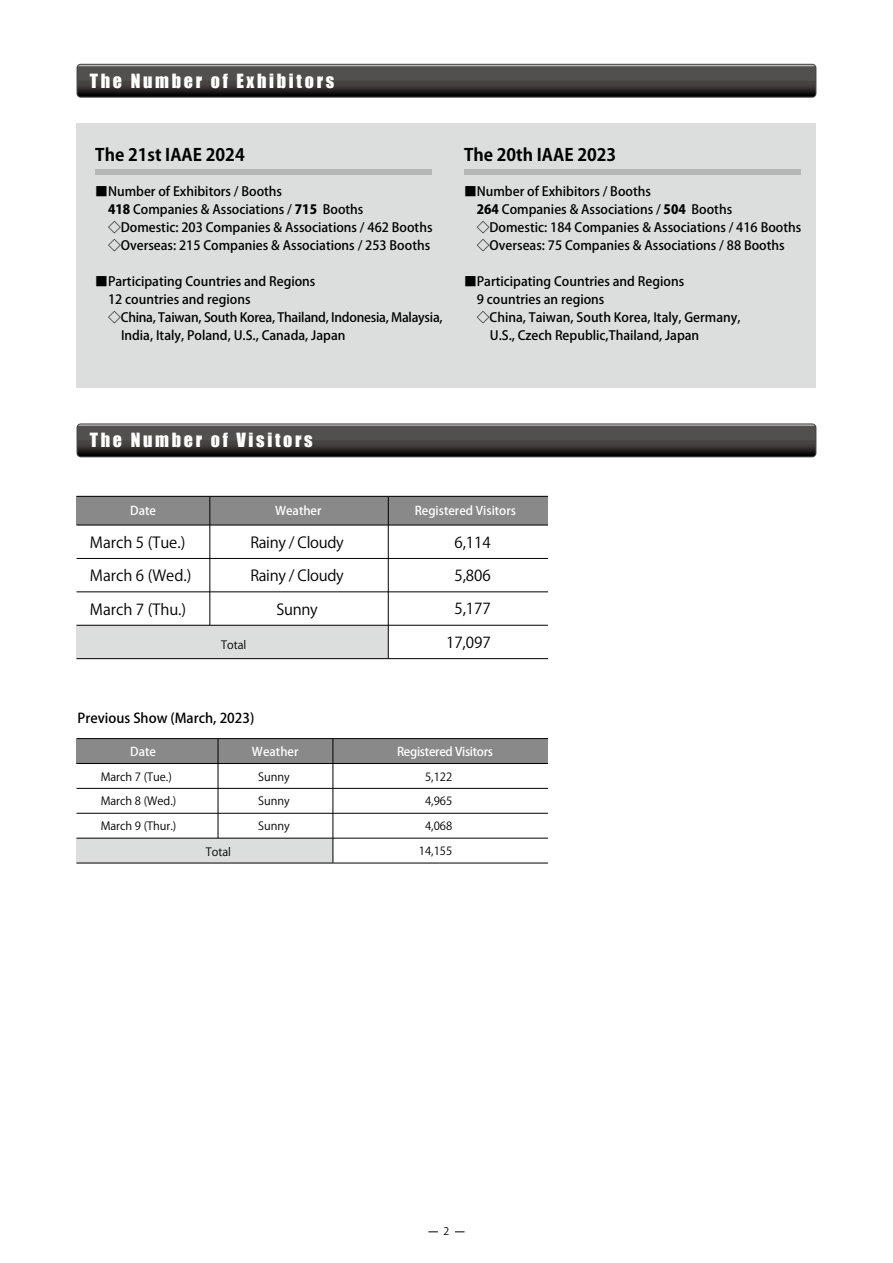
<style>
.page{position:relative;width:893px;height:1263px;background:#fff}
.page>*{position:absolute;margin:0;border:0;box-sizing:border-box;transform-origin:0 0}
.t1{font:18px "Impact";letter-spacing:.15em;color:#fff}
.t2{font:700 16.95px "Koz Go Pro";color:#000}
.t3{font:15.15px/33.2px "Koz Go Pro";color:#000}
.t4{font:15.15px/33.2px "Koz Go Pro";letter-spacing:-.02em;color:#000;text-align:center}
.t5{font:500 13.5px "Koz Go Pro";color:#000}
.t6{font:500 12.75px "Koz Go Pro";color:#000}
.t7{font:500 12.75px "Koz Go Pro";letter-spacing:-.02em;color:#000}
.t8{font:500 12px "Koz Go Pro";color:#fff}
.t9{font:500 12px "Koz Go Pro";letter-spacing:-.025em;color:#fff}
.t10{font:11.25px "Koz Go Pro";color:#000}
.t11{font:10.5px "Koz Go Pro";color:#000}
.s1{font-weight:800}
</style>
<div class="page">
<hr style="left:428px;top:1231px;width:37px;height:1px;background:#000">
<div style="left:438px;top:1229px;width:17px;height:6px;background:#fff"></div>
<div style="left:77px;top:123px;width:739px;height:265px;background:#dcdddd"></div>
<svg style="left:77px;top:423px;width:739px;height:34px;background:#646261"></svg>
<svg style="left:78px;top:424px;width:737px;height:32px;background:#434140"></svg>
<svg style="left:77px;top:64px;width:739px;height:34px;background:#6b6868"></svg>
<svg style="left:78px;top:65px;width:737px;height:32px;background:#42403f"></svg>
<div style="left:77px;top:625px;width:311px;height:34px;background:#dcdddd"></div>
<div style="left:77px;top:496px;width:471px;height:29px;background:#898989"></div>
<hr style="left:77px;top:496px;width:471px;height:1px;background:#000">
<hr style="left:77px;top:658px;width:471px;height:1px;background:#000">
<hr style="left:77px;top:524px;width:471px;height:1px;background:#000">
<hr style="left:77px;top:558px;width:471px;height:1px;background:#000">
<hr style="left:77px;top:592px;width:471px;height:1px;background:#000">
<hr style="left:77px;top:625px;width:471px;height:1px;background:#000">
<hr style="left:388px;top:497px;width:1px;height:161px;background:#000">
<hr style="left:210px;top:497px;width:1px;height:128px;background:#000">
<div style="left:77px;top:838px;width:256px;height:25px;background:#dcdddd"></div>
<div style="left:77px;top:738px;width:471px;height:25px;background:#898989"></div>
<hr style="left:77px;top:738px;width:471px;height:1px;background:#000">
<hr style="left:77px;top:863px;width:471px;height:1px;background:#000">
<hr style="left:77px;top:763px;width:471px;height:1px;background:#000">
<hr style="left:77px;top:788px;width:471px;height:1px;background:#000">
<hr style="left:77px;top:813px;width:471px;height:1px;background:#000">
<hr style="left:77px;top:838px;width:471px;height:1px;background:#000">
<hr style="left:333px;top:739px;width:1px;height:124px;background:#000">
<hr style="left:218px;top:739px;width:1px;height:99px;background:#000">
<div style="left:95px;top:170px;width:337px;height:5px;background:#b5b6b6"></div>
<div style="left:464px;top:170px;width:336px;height:5px;background:#b5b6b6"></div>
<h1 class="t1" style="left:90px;top:67px;width:34px">The</h1>
<h1 class="t1" style="left:131px;top:67px;width:73px">Number</h1>
<h1 class="t1" style="left:211px;top:67px;width:19px">of</h1>
<h1 class="t1" style="left:236px;top:67px;width:99px">Exhibitors</h1>
<h2 class="t2" style="left:95px;top:144px;width:151px">The 21st IAAE 2024</h2>
<p class="t6" style="left:95px;top:183px;width:188px">■Number of Exhibitors / Booths</p>
<p class="t6" style="left:108px;top:201px;width:257px"><span class="s1">418</span> Companies &amp; Associations / <span class="s1">715</span> Booths</p>
<p class="t6" style="left:95px;top:219px;width:339px">　◇Domestic: 203 Companies &amp; Associations / 462 Booths</p>
<p class="t6" style="left:95px;top:237px;width:336px">　◇Overseas: 215 Companies &amp; Associations / 253 Booths</p>
<p class="t6" style="left:95px;top:273px;width:222px">■Participating Countries and Regions</p>
<p class="t6" style="left:108px;top:291px;width:144px">12 countries and regions</p>
<p class="t7" style="left:95px;top:309px;width:349px">　◇China, Taiwan, South Korea, Thailand, Indonesia, Malaysia,</p>
<p class="t6" style="left:121px;top:327px;width:226px">India, Italy, Poland U, S. ., Canada, Japan</p>
<h2 class="t2" style="left:464px;top:144px;width:154px">The 20th IAAE 2023</h2>
<p class="t6" style="left:464px;top:183px;width:188px">■Number of Exhibitors / Booths</p>
<p class="t6" style="left:477px;top:201px;width:257px"><span class="s1">264</span> Companies &amp; Associations / <span class="s1">504</span> Booths</p>
<p class="t6" style="left:464px;top:219px;width:339px">　◇Domestic: 184 Companies &amp; Associations / 416 Booths</p>
<p class="t6" style="left:464px;top:237px;width:322px">　◇Overseas: 75 Companies &amp; Associations / 88 Booths</p>
<p class="t6" style="left:464px;top:273px;width:222px">■Participating Countries and Regions</p>
<p class="t6" style="left:477px;top:291px;width:129px">9 countries an regions</p>
<p class="t6" style="left:464px;top:309px;width:278px">　◇China, Taiwan, South Korea, Italy, Germany,</p>
<p class="t6" style="left:490px;top:327px;width:211px">U S. ., Czech Republic,Thailand, Japan</p>
<h1 class="t1" style="left:90px;top:426px;width:34px">The</h1>
<h1 class="t1" style="left:131px;top:426px;width:73px">Number</h1>
<h1 class="t1" style="left:211px;top:426px;width:19px">of</h1>
<h1 class="t1" style="left:236px;top:426px;width:78px">Visitors</h1>
<p class="t8" style="left:130px;top:503px;width:27px">Date</p>
<p class="t8" style="left:275px;top:503px;width:48px">Weather</p>
<p class="t8" style="left:415px;top:503px;width:103px">Registered Visitors</p>
<p class="t3" style="left:90px;top:526px;width:103px">March 5 (Tue (.<br>March 6 (Wed (.<br>March 7 (Thu (.</p>
<p class="t4" style="left:250px;top:526px;width:95px">Rainy / Cloudy<br>Rainy / Cloudy<br>Sunny</p>
<p class="t10" style="left:221px;top:637px;width:27px">Total</p>
<p class="t3" style="left:446px;top:526px;width:46px;text-align:center">6,114<br>5,806<br>5,177<br>17,097</p>
<p class="t5" style="left:78px;top:709px;width:178px">Previous Show (March, 2023(</p>
<p class="t8" style="left:130px;top:744px;width:27px">Date</p>
<p class="t8" style="left:252px;top:744px;width:48px">Weather</p>
<p class="t9" style="left:397px;top:744px;width:98px">Registered Visitors</p>
<p class="t10" style="left:101px;top:769px;width:73px">March 7 (Tue (.</p>
<p class="t10" style="left:101px;top:794px;width:77px">March 8 (Wed (.</p>
<p class="t10" style="left:101px;top:819px;width:77px">March 9 (Thur (.</p>
<p class="t10" style="left:206px;top:844px;width:27px">Total</p>
<p class="t10" style="left:258px;top:769px;width:33px">Sunny</p>
<p class="t10" style="left:258px;top:794px;width:33px">Sunny</p>
<p class="t10" style="left:258px;top:819px;width:33px">Sunny</p>
<p class="t10" style="left:425px;top:769px;width:29px">5,122</p>
<p class="t10" style="left:425px;top:794px;width:29px">4,965</p>
<p class="t10" style="left:425px;top:819px;width:29px">4,068</p>
<p class="t10" style="left:419px;top:843px;width:35px">14,155</p>
<p class="t11" style="left:444px;top:1224px;width:7px">2</p>
</div>
